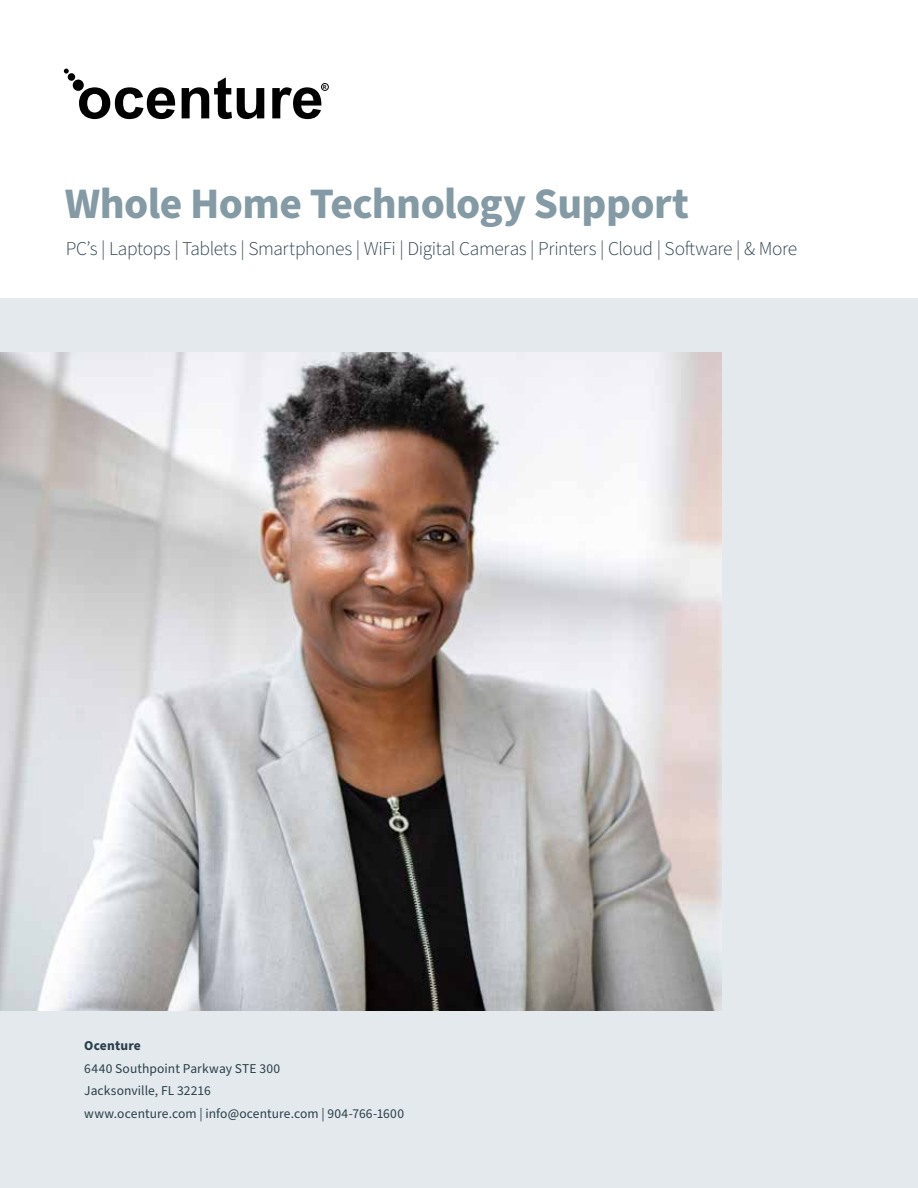
<style>
.page{position:relative;width:918px;height:1188px;background:#fff}
.page>*{position:absolute;margin:0;border:0;box-sizing:border-box;transform-origin:0 0}
.t1{font:700 58.5px "Arial";color:#000}
.t2{font:700 43.5px "Source Sans Pro";letter-spacing:-.015em;color:#849aa5}
.t3{font:300 19.5px "Source Sans Pro";letter-spacing:-.02em;color:#293f49}
.t4{font:13.5px/22.5px "Source Sans Pro";letter-spacing:.005em;color:#293f49}
.t5{font:700 13.5px "Source Sans Pro";letter-spacing:.01em;color:#293f49}
.t6{font:700 5.25px "Arial";color:#000}
</style>
<div class="page">
<div style="left:0;top:298px;width:918px;height:890px;background:#e4e9ed"></div>
<img style="left:0;top:353px;width:721px;height:658px">
<div style="left:73px;top:80px;width:11px;height:11px;background:#000;border-radius:50%"></div>
<div style="left:68px;top:73px;width:7px;height:8px;background:#000;border-radius:50%"></div>
<svg style="left:64px;top:69px;width:5px;height:5px"></svg>
<div style="left:321px;top:83px;width:8px;height:8px;border:1px solid #000;border-radius:50%"></div>
<h1 class="t1" style="left:77px;top:59px;width:249px">ocenture</h1>
<p class="t6" style="left:323px;top:84px;width:5px">R</p>
<h2 class="t2" style="left:65px;top:174px;width:626px">Whole Home Technology Support</h2>
<h3 class="t3" style="left:66px;top:236px;width:733px">PC’s | Laptops | Tablets | Smartphones | WiFi | Digital Cameras | Printers | Cloud | Software | &amp; More</h3>
<p class="t5" style="left:84px;top:1036px;width:58px">Ocenture</p>
<p class="t4" style="left:84px;top:1057px;width:321px">6440 Southpoint Parkway STE 300<br>Jacksonville, FL 32216<br>www.ocenture.com | info@ocenture.com | 904-766-1600</p>
</div>
